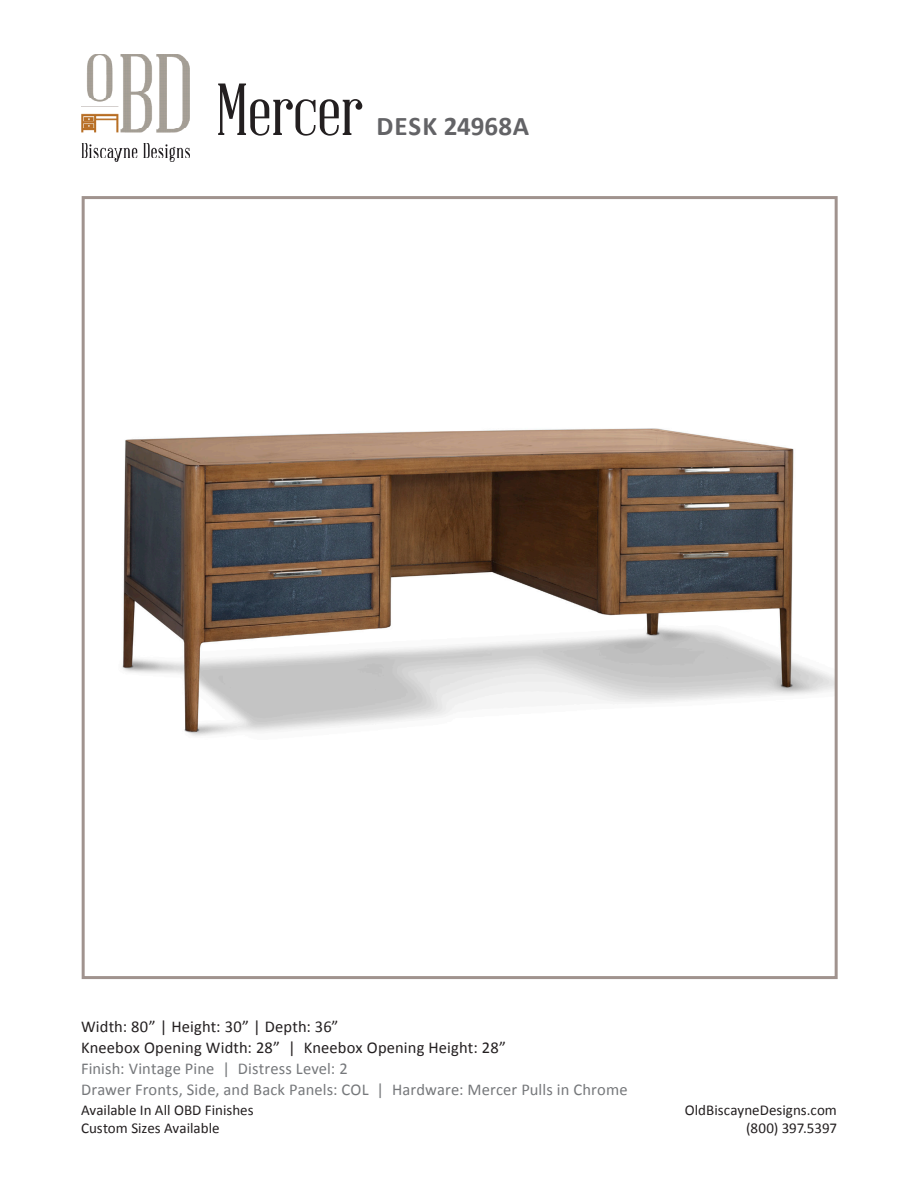
<style>
.page{position:relative;width:918px;height:1188px;background:#fff}
.page>*{position:absolute;margin:0;border:0;box-sizing:border-box;transform-origin:0 0}
.t1{font:72px "Abraham Lincoln";color:#231f20}
.t2{font:700 27px "Calibri";letter-spacing:.015em;color:#636366}
.t3{font:16.5px "Calibri";letter-spacing:.01em;color:#76787b}
.t4{font:16.5px "Calibri";letter-spacing:.01em;color:#231f20}
.t5{font:15px "Calibri";color:#231f20}
</style>
<div class="page">
<img style="left:81px;top:54px;width:108px;height:108px">
<img style="left:122px;top:428px;width:712px;height:308px">
<div style="left:82px;top:196px;width:756px;height:783px;border:3px solid #a0938e"></div>
<p class="t1" style="left:216px;top:72px;width:148px">Mercer</p>
<p class="t2" style="left:376px;top:107px;width:154px">DESK 24968A</p>
<p class="t4" style="left:81px;top:1015px;width:259px">Width: 80” | Height: 30” | Depth: 36”</p>
<p class="t4" style="left:81px;top:1036px;width:427px">Kneebox Opening Width: 28” | Kneebox Opening Height: 28”</p>
<p class="t3" style="left:81px;top:1057px;width:268px">Finish: Vintage Pine | Distress Level: 2</p>
<p class="t3" style="left:81px;top:1078px;width:548px">Drawer Fronts, Side, and Back Panels: COL | Hardware: Mercer Pulls in Chrome</p>
<p class="t5" style="left:81px;top:1100px;width:174px">Available In All OBD Finishes</p>
<p class="t5" style="left:685px;top:1100px;width:154px">OldBiscayneDesigns.com</p>
<p class="t5" style="left:81px;top:1118px;width:140px">Custom Sizes Available</p>
<p class="t5" style="left:746px;top:1118px;width:92px">(800) 397.5397</p>
</div>
